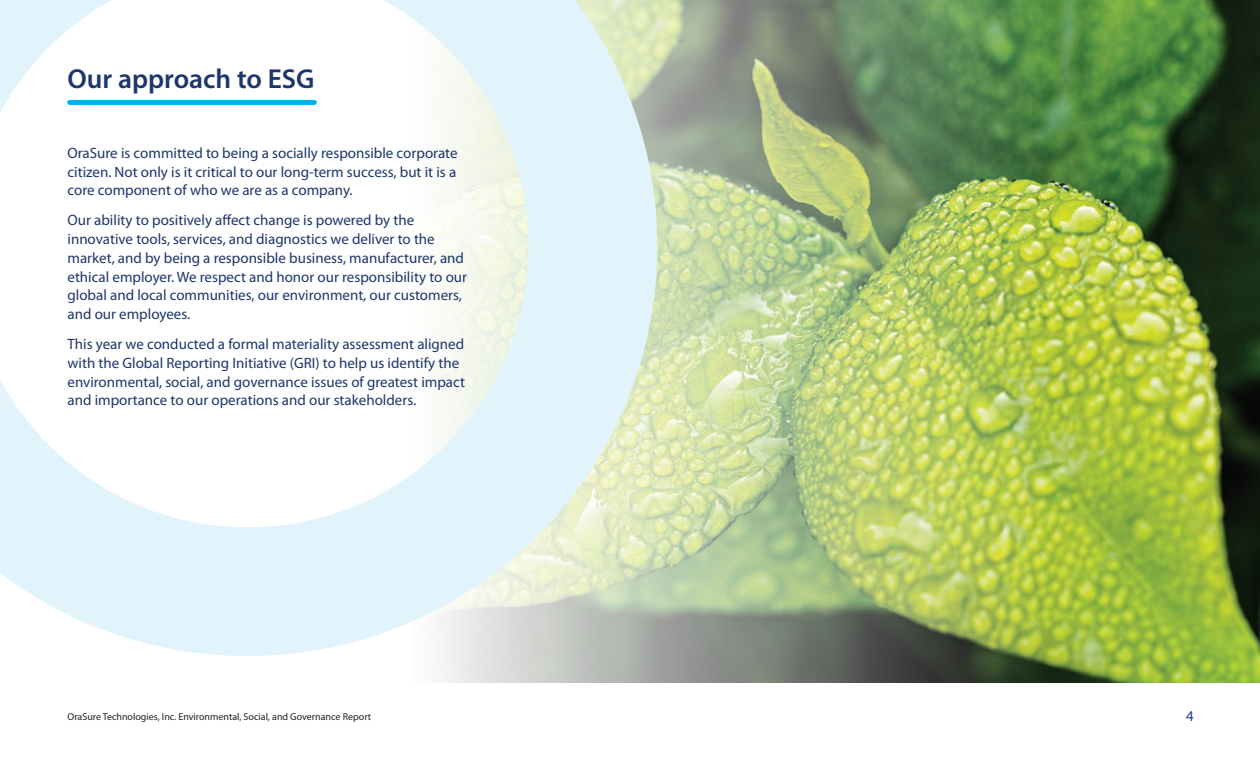
<style>
.page{position:relative;width:1260px;height:765px;background:#fff}
.page>*{position:absolute;margin:0;border:0;box-sizing:border-box;transform-origin:0 0}
.t1{font:600 27.5px "Myriad Pro";color:#1c366c}
.t2{font:15px/18.8px "Myriad Pro";color:#1c366c}
.t3{font:15px "Myriad Pro";color:#253f8e}
.t4{font:10px "Myriad Pro";color:#231f20}
</style>
<div class="page">
<img style="left:440px;top:0;width:820px;height:682px">
<svg style="left:0;top:0;width:657px;height:656px"></svg>
<div style="left:70px;top:100px;width:244px;height:5px;background:#00aeef"></div>
<h1 class="t1" style="left:68px;top:61px;width:248px">Our approach to ESG</h1>
<p class="t2" style="left:68px;top:143px;width:392px;text-align:justify">OraSure is committed to being a socially responsible corporate citizen. Not only is it critical to our long-term success, but it is a core component of who we are as a company.</p>
<p class="t2" style="left:68px;top:211px;width:401px">Our ability to positively affect change is powered by the innovative tools, services, and diagnostics we deliver to the market, and by being a responsible business, manufacturer, and ethical employer. We respect and honor our responsibility to our global and local communities, our environment, our customers, and our employees.</p>
<p class="t2" style="left:68px;top:334px;width:399px">This year we conducted a formal materiality assessment aligned with the Global Reporting Initiative (GRI) to help us identify the environmental, social, and governance issues of greatest impact and importance to our operations and our stakeholders.</p>
<p class="t4" style="left:68px;top:710px;width:305px">OraSure Technologies, Inc. Environmental, Social, and Governance Report</p>
<p class="t3" style="left:1186px;top:706px;width:9px">4</p>
</div>
